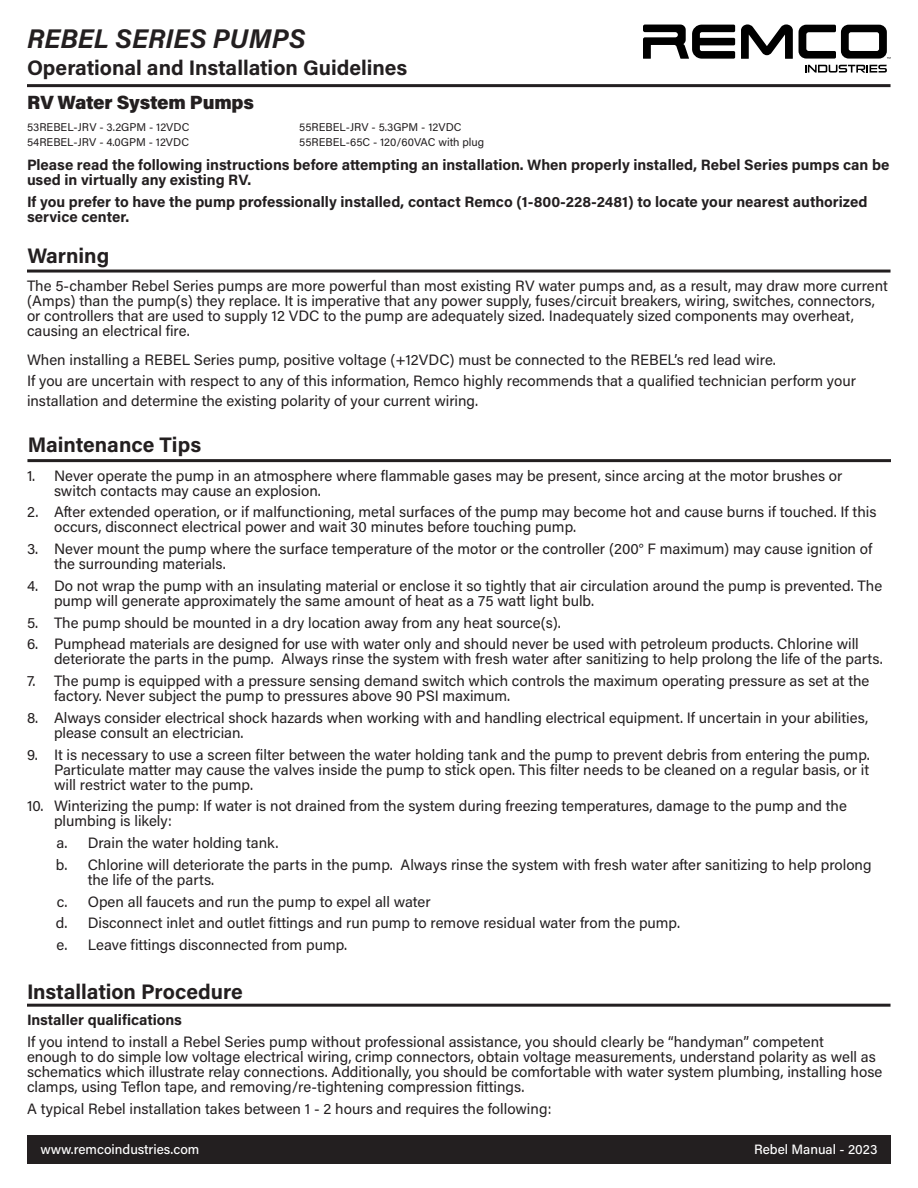
<style>
.page{position:relative;width:918px;height:1188px;background:#fff}
.page>*{position:absolute;margin:0;border:0;box-sizing:border-box;transform-origin:0 0}
.t1{font:italic 700 27px "Acumin Pro";color:#231f20}
.Subhead{font:700 21px "Acumin Pro";color:#231f20}
.Body_Copy{font:700 21px "Acumin Pro";color:#231f20}
.Product_Subtitle{font:900 19.05px "Acumin Pro";letter-spacing:-.01em;color:#231f20}
.Body_Copy-2{font:15px/15px "Acumin Pro";color:#231f20}
.Subhead-2{font:15px/15px "Acumin Pro";color:#231f20}
.Body_Copy-3{font:700 15px/15px "Acumin Pro";color:#231f20}
.Subhead-3{font:700 15px "Acumin Pro";color:#231f20}
.t2{font:500 13.5px "Acumin Pro";color:#fff}
.Header_Models{font:11.25px "Acumin Pro";color:#231f20}
</style>
<div class="page">
<hr style="left:27px;top:1004px;width:864px;height:3px;background:#231f20">
<div style="left:27px;top:1135px;width:864px;height:29px;background:#231f20"></div>
<hr style="left:27px;top:84px;width:864px;height:3px;background:#231f20">
<svg style="left:741px;top:24px;width:52px;height:35px"></svg>
<svg style="left:643px;top:25px;width:92px;height:34px"></svg>
<svg style="left:799px;top:25px;width:92px;height:34px"></svg>
<svg style="left:805px;top:65px;width:82px;height:8px"></svg>
<hr style="left:27px;top:270px;width:864px;height:3px;background:#231f20">
<hr style="left:27px;top:459px;width:864px;height:3px;background:#231f20">
<p class="t1" style="left:27px;top:20px;width:280px">REBEL SERIES PUMPS</p>
<p class="Subhead" style="left:27px;top:53px;width:382px">Operational and Installation Guidelines</p>
<p class="Product_Subtitle" style="left:27px;top:89px;width:229px">RV Water System Pumps</p>
<p class="Header_Models" style="left:27px;top:119px;width:164px">53REBEL-JRV - 3.2GPM - 12VDC</p>
<p class="Header_Models" style="left:27px;top:134px;width:164px">54REBEL-JRV - 4.0GPM - 12VDC</p>
<p class="Header_Models" style="left:299px;top:119px;width:164px">55REBEL-JRV - 5.3GPM - 12VDC</p>
<p class="Header_Models" style="left:299px;top:134px;width:186px">55REBEL-65C - 120/60VAC with plug</p>
<p class="Body_Copy-3" style="left:27px;top:157px;width:864px">Please read the following instructions before attempting an installation. When properly installed, Rebel Series pumps can be used in virtually any existing RV.</p>
<p class="Body_Copy-3" style="left:27px;top:194px;width:842px">If you prefer to have the pump professionally installed, contact Remco (1-800-228-2481) to locate your nearest authorized service center.</p>
<p class="Body_Copy" style="left:27px;top:241px;width:83px">Warning</p>
<p class="Subhead-2" style="left:27px;top:278px;width:862px">The 5-chamber Rebel Series pumps are more powerful than most existing RV water pumps and, as a result, may draw more current (Amps) than the pump(s) they replace. It is imperative that any power supply, fuses/circuit breakers, wiring, switches, connectors, or controllers that are used to supply 12 VDC to the pump are adequately sized. Inadequately sized components may overheat, causing an electrical fire.</p>
<p class="Body_Copy-2" style="left:27px;top:351px;width:751px">When installing a REBEL Series pump, positive voltage (+12VDC) must be connected to the REBEL’s red lead wire.</p>
<p class="Body_Copy-2" style="left:27px;top:371px;width:830px;line-height:19.5px">If you are uncertain with respect to any of this information, Remco highly recommends that a qualified technician perform your installation and determine the existing polarity of your current wiring.</p>
<p class="Subhead" style="left:28px;top:430px;width:175px">Maintenance Tips</p>
<p class="Body_Copy-2" style="left:54px;top:467px;width:790px;text-indent:-27px">1. Never operate the pump in an atmosphere where flammable gases may be present, since arcing at the motor brushes or switch contacts may cause an explosion.</p>
<p class="Body_Copy-2" style="left:54px;top:504px;width:824px;text-indent:-27px">2. After extended operation, or if malfunctioning, metal surfaces of the pump may become hot and cause burns if touched. If this occurs, disconnect electrical power and wait 30 minutes before touching pump.</p>
<p class="Body_Copy-2" style="left:54px;top:541px;width:820px;text-indent:-27px">3. Never mount the pump where the surface temperature of the motor or the controller (200° F maximum) may cause ignition of the surrounding materials.</p>
<p class="Body_Copy-2" style="left:54px;top:578px;width:830px;text-indent:-27px">4. Do not wrap the pump with an insulating material or enclose it so tightly that air circulation around the pump is prevented. The pump will generate approximately the same amount of heat as a 75 watt light bulb.</p>
<p class="Body_Copy-2" style="left:27px;top:614px;width:536px">5. The pump should be mounted in a dry location away from any heat source(s).</p>
<p class="Body_Copy-2" style="left:54px;top:636px;width:830px;text-indent:-27px">6. Pumphead materials are designed for use with water only and should never be used with petroleum products. Chlorine will deteriorate the parts in the pump. Always rinse the system with fresh water after sanitizing to help prolong the life of the parts.</p>
<p class="Body_Copy-2" style="left:54px;top:673px;width:817px;text-indent:-27px">7. The pump is equipped with a pressure sensing demand switch which controls the maximum operating pressure as set at the factory. Never subject the pump to pressures above 90 PSI maximum.</p>
<p class="Body_Copy-2" style="left:54px;top:710px;width:816px;text-indent:-27px">8. Always consider electrical shock hazards when working with and handling electrical equipment. If uncertain in your abilities, please consult an electrician.</p>
<p class="Body_Copy-2" style="left:54px;top:746px;width:817px;text-align:justify;text-indent:-27px">9. It is necessary to use a screen filter between the water holding tank and the pump to prevent debris from entering the pump.<br>Particulate matter may cause the valves inside the pump to stick open. This filter needs to be cleaned on a regular basis, or it will restrict water to the pump.</p>
<p class="Body_Copy-2" style="left:54px;top:798px;width:794px;text-indent:-27px">10. Winterizing the pump: If water is not drained from the system during freezing temperatures, damage to the pump and the plumbing is likely:</p>
<p class="Body_Copy-2" style="left:57px;top:835px;width:223px">a. Drain the water holding tank.</p>
<p class="Body_Copy-2" style="left:88px;top:857px;width:785px;text-indent:-32px">b. Chlorine will deteriorate the parts in the pump. Always rinse the system with fresh water after sanitizing to help prolong the life of the parts.</p>
<p class="Body_Copy-2" style="left:57px;top:893px;width:375px">c. Open all faucets and run the pump to expel all water</p>
<p class="Body_Copy-2" style="left:56px;top:915px;width:626px">d. Disconnect inlet and outlet fittings and run pump to remove residual water from the pump.</p>
<p class="Body_Copy-2" style="left:57px;top:937px;width:292px">e. Leave fittings disconnected from pump.</p>
<p class="Subhead" style="left:27px;top:977px;width:217px">Installation Procedure</p>
<p class="Subhead-3" style="left:27px;top:1010px;width:157px">Installer qualifications</p>
<p class="Body_Copy-2" style="left:27px;top:1034px;width:857px">If you intend to install a Rebel Series pump without professional assistance, you should clearly be “handyman” competent<br>enough to do simple low voltage electrical wiring, crimp connectors, obtain voltage measurements, understand polarity as well as schematics which illustrate relay connections. Additionally, you should be comfortable with water system plumbing, installing hose clamps, using Teflon tape, and removing/re-tightening compression fittings.</p>
<p class="Body_Copy-2" style="left:27px;top:1100px;width:526px">A typical Rebel installation takes between 1 - 2 hours and requires the following:</p>
<p class="t2" style="left:40px;top:1140px;width:160px">www.remcoindustries.com</p>
<p class="t2" style="left:754px;top:1140px;width:125px">Rebel Manual - 2023</p>
</div>
